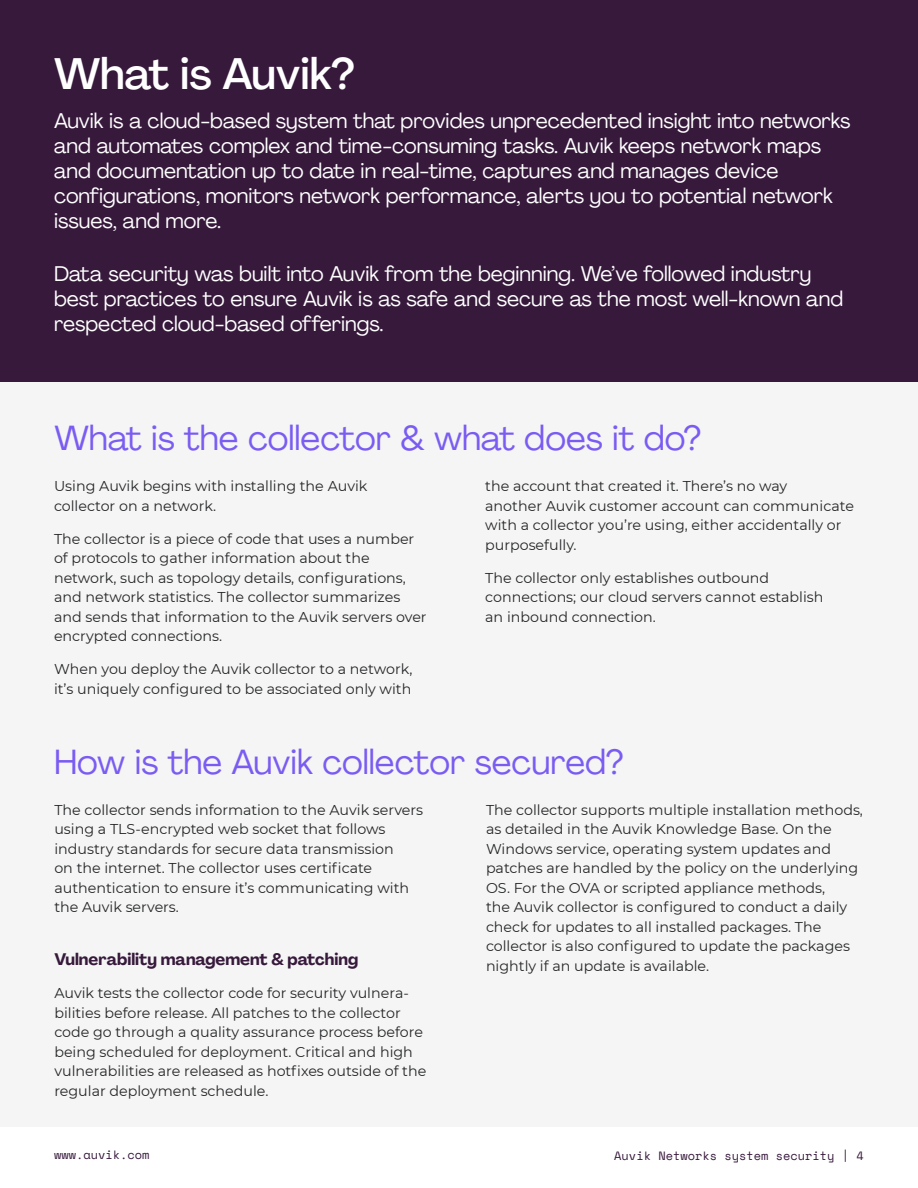
<style>
.page{position:relative;width:918px;height:1188px;background:#fff}
.page>*{position:absolute;margin:0;border:0;box-sizing:border-box;transform-origin:0 0}
.Auvik_Header{font:500 43.5px "PP Agrandir";color:#fff}
.t1{font:34.5px "PP Agrandir";color:#7a5cf2}
.Auvik_Body{font:21px/25.2px "PP Agrandir";color:#fff}
.body{font:700 16.5px "PP Agrandir";color:#37193c}
.body-2{font:14.25px/19.5px "Montserrat";color:#252627}
.t2{font:12px "Space Mono";color:#37193c}
</style>
<div class="page">
<div style="left:1px;top:1px;width:917px;height:1125px;background:#f5f5f5"></div>
<div style="left:0;top:0;width:918px;height:381px;background:#37193c"></div>
<p class="Auvik_Header" style="left:54px;top:47px;width:303px">What is Auvik?</p>
<p class="Auvik_Body" style="left:54px;top:107px;width:798px">Auvik is a cloud-based system that provides unprecedented insight into networks and automates complex and time-consuming tasks. Auvik keeps network maps and documentation up to date in real-time, captures and manages device configurations, monitors network performance, alerts you to potential network issues, and more.</p>
<p class="Auvik_Body" style="left:54px;top:260px;width:791px">Data security was built into Auvik from the beginning. We’ve followed industry best practices to ensure Auvik is as safe and secure as the most well-known and respected cloud-based offerings.</p>
<h4 class="t1" style="left:54px;top:417px;width:648px">What is the collector &amp; what does it do?</h4>
<p class="body-2" style="left:54px;top:476px;width:315px">Using Auvik begins with installing the Auvik collector on a network.</p>
<p class="body-2" style="left:54px;top:528px;width:374px">The collector is a piece of code that uses a number of protocols to gather information about the network, such as topology details, configurations, and network statistics. The collector summarizes and sends that information to the Auvik servers over encrypted connections.</p>
<p class="body-2" style="left:54px;top:659px;width:360px">When you deploy the Auvik collector to a network, it’s uniquely configured to be associated only with</p>
<p class="body-2" style="left:485px;top:476px;width:370px">the account that created it. There’s no way<br>another Auvik customer account can communicate with a collector you’re using, either accidentally or purposefully.</p>
<p class="body-2" style="left:485px;top:567px;width:340px">The collector only establishes outbound connections; our cloud servers cannot establish an inbound connection.</p>
<h4 class="t1" style="left:54px;top:740px;width:571px">How is the Auvik collector secured?</h4>
<p class="body-2" style="left:54px;top:799px;width:370px">The collector sends information to the Auvik servers using a TLS-encrypted web socket that follows industry standards for secure data transmission<br>on the internet. The collector uses certificate authentication to ensure it’s communicating with the Auvik servers.</p>
<p class="body" style="left:54px;top:949px;width:305px">Vulnerability management &amp; patching</p>
<p class="body-2" style="left:54px;top:983px;width:373px">Auvik tests the collector code for security vulnera&shy;bilities before release. All patches to the collector code go through a quality assurance process before being scheduled for deployment. Critical and high vulnerabilities are released as hotfixes outside of the regular deployment schedule.</p>
<p class="body-2" style="left:486px;top:799px;width:379px">The collector supports multiple installation methods, as detailed in the Auvik Knowledge Base. On the Windows service, operating system updates and patches are handled by the policy on the underlying OS. For the OVA or scripted appliance methods,<br>the Auvik collector is configured to conduct a daily check for updates to all installed packages. The collector is also configured to update the packages nightly if an update is available.</p>
<p class="t2" style="left:54px;top:1146px;width:97px">www.auvik.com</p>
<p class="t2" style="left:614px;top:1146px;width:251px">Auvik Networks system security | 4</p>
</div>
